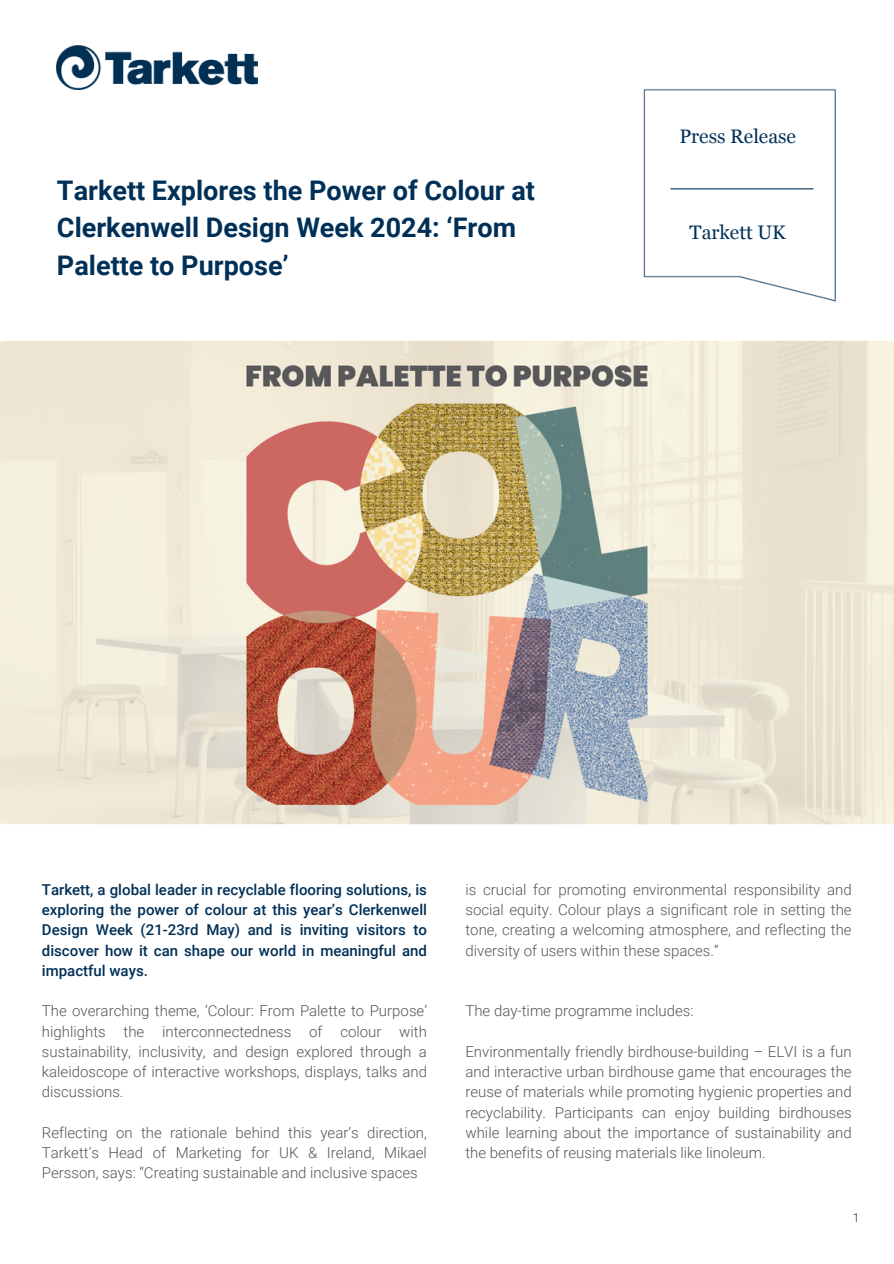
<style>
.page{position:relative;width:894px;height:1264px;background:#fff}
.page>*{position:absolute;margin:0;border:0;box-sizing:border-box;transform-origin:0 0}
.t1{font:700 27px/37.2px "Roboto";color:#003057}
.t2{font:19.5px "Georgia";color:#003057}
.t3{font:300 15px/20.2px "Roboto";color:#53565a;text-align:justify}
.t4{font:500 15px/20.2px "Roboto";color:#003057;text-align:justify}
.t5{font:300 12px "Roboto";color:#003057}
</style>
<div class="page">
<img style="left:57px;top:45px;width:200px;height:44px">
<img style="left:643px;top:88px;width:193px;height:214px">
<hr style="left:670px;top:188px;width:143px;height:1px;background:#003057">
<img style="left:0;top:341px;width:893px;height:483px">
<p class="t1" style="left:57px;top:172px;width:479px">Tarkett Explores the Power of Colour at<br>Clerkenwell Design Week 2024: ‘From<br>Palette to Purpose’</p>
<h2 class="t2" style="left:679px;top:125px;width:118px">Press Release</h2>
<h2 class="t2" style="left:689px;top:221px;width:98px">Tarkett UK</h2>
<h3 class="t4" style="left:42px;top:879px;width:386px">Tarkett, a global leader in recyclable flooring solutions, is exploring the power of colour at this year’s Clerkenwell Design Week (21-23rd May) and is inviting visitors to discover how it can shape our world in meaningful and impactful ways.</h3>
<p class="t3" style="left:42px;top:1001px;width:386px">The overarching theme, ‘Colour: From Palette to Purpose’ highlights the interconnectedness of colour with sustainability, inclusivity, and design explored through a kaleidoscope of interactive workshops, displays, talks and discussions.</p>
<p class="t3" style="left:42px;top:1122px;width:386px">Reflecting on the rationale behind this year’s direction, Tarkett’s Head of Marketing for UK &amp; Ireland, Mikael Persson, says: “Creating sustainable and inclusive spaces</p>
<p class="t3" style="left:465px;top:879px;width:387px">is crucial for promoting environmental responsibility and social equity. Colour plays a significant role in setting the tone, creating a welcoming atmosphere, and reflecting the diversity of users within these spaces.”</p>
<p class="t3" style="left:465px;top:1001px;width:230px">The day-time programme includes:</p>
<p class="t3" style="left:465px;top:1041px;width:387px">Environmentally friendly birdhouse-building – ELVI is a fun and interactive urban birdhouse game that encourages the reuse of materials while promoting hygienic properties and recyclability. Participants can enjoy building birdhouses while learning about the importance of sustainability and the benefits of reusing materials like linoleum.</p>
<p class="t5" style="left:852px;top:1210px;width:8px">1</p>
</div>
